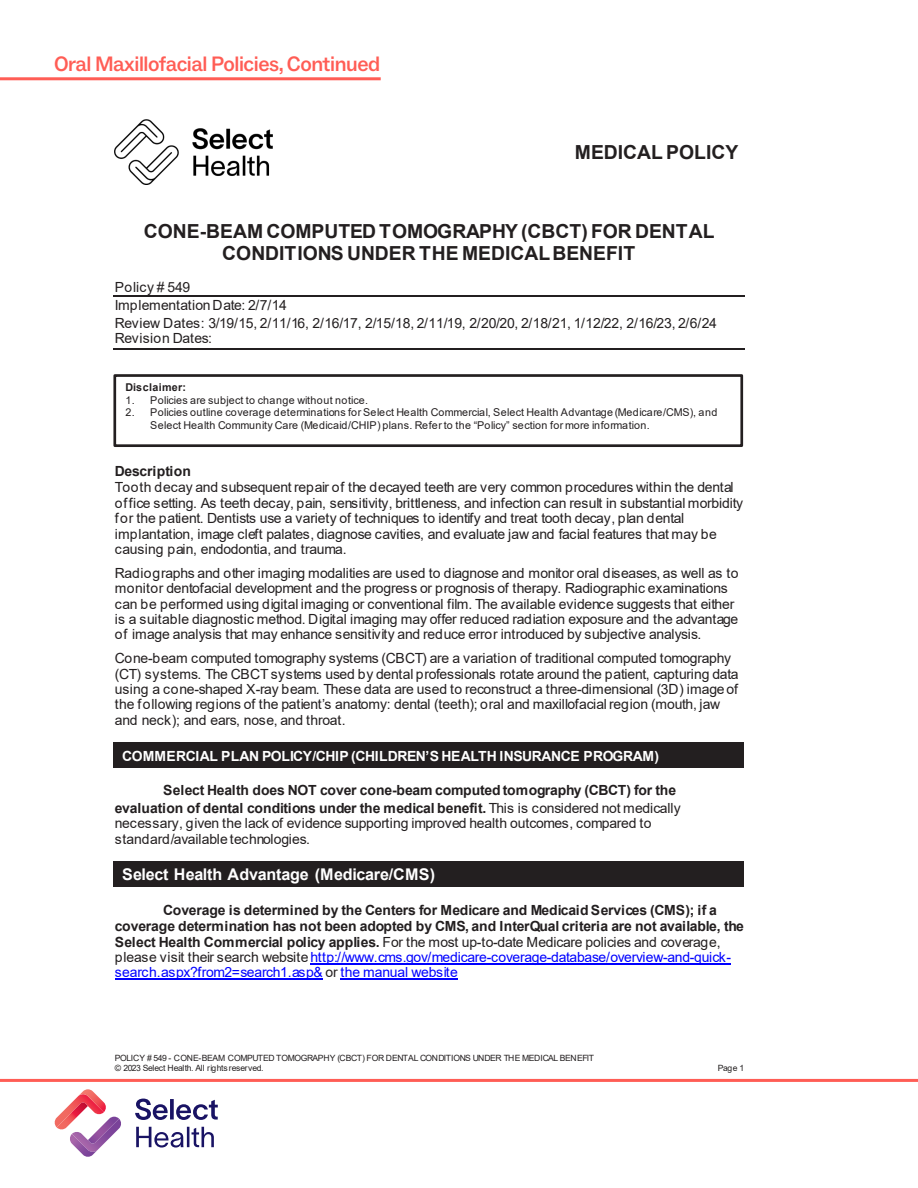
<style>
.page{position:relative;width:918px;height:1188px;background:#fff}
.page>*{position:absolute;margin:0;border:0;box-sizing:border-box;transform-origin:0 0}
.t1{font:500 21px "ABC Social";letter-spacing:-.02em;color:#ff5d55}
.t2{font:700 19.35px/21.5px "Arial";color:#231f20;text-align:center}
.t3{font:700 16.2px "Arial";letter-spacing:-.01em;color:#fff}
.t4{font:13.95px/15.8px "Arial";letter-spacing:-.02em;color:#231f20}
.t5{font:700 13.95px/15.6px "Arial";letter-spacing:-.02em;color:#231f20}
.t6{font:700 13.95px "Arial";letter-spacing:-.03em;color:#fff}
.t7{font:13.95px "Arial";letter-spacing:.01em;color:#231f20}
.t8{font:10.8px/12.9px "Arial";letter-spacing:.02em;color:#231f20}
.t9{font:700 10.8px "Arial";letter-spacing:.02em;color:#231f20}
.t10{font:8.55px/9.8px "Arial";letter-spacing:-.04em;color:#231f20}
.s1{font-weight:700}
.s2{font-weight:400}
.s3{font-weight:400;color:#00f}
</style>
<div class="page">
<hr style="left:0;top:1079px;width:918px;height:3px;background:#ff5d55">
<hr style="left:0;top:77px;width:381px;height:3px;background:#ff5d55">
<svg style="left:135px;top:1099px;width:83px;height:49px"></svg>
<svg style="left:54px;top:1089px;width:67px;height:68px"></svg>
<hr style="left:114px;top:295px;width:631px;height:1px;background:#231f20">
<hr style="left:114px;top:348px;width:631px;height:1px;background:#231f20">
<div style="left:115px;top:744px;width:628px;height:23px;background:#231f20"></div>
<hr style="left:115px;top:743px;width:628px;height:1px;background:#231f20">
<svg style="left:114px;top:743px;width:1px;height:24px"></svg>
<svg style="left:743px;top:743px;width:1px;height:24px"></svg>
<div style="left:115px;top:863px;width:628px;height:23px;background:#231f20"></div>
<hr style="left:115px;top:862px;width:628px;height:1px;background:#231f20">
<svg style="left:114px;top:862px;width:1px;height:25px"></svg>
<hr style="left:115px;top:886px;width:628px;height:1px;background:#231f20">
<svg style="left:743px;top:862px;width:1px;height:25px"></svg>
<hr style="left:310px;top:963px;width:421px;height:1px;background:#00f">
<hr style="left:115px;top:978px;width:207px;height:1px;background:#00f">
<hr style="left:341px;top:978px;width:117px;height:1px;background:#00f">
<div style="left:113px;top:374px;width:630px;height:73px;border:3px solid #231f20"></div>
<img style="left:115px;top:120px;width:157px;height:65px">
<h1 class="t1" style="left:54px;top:51px;width:328px">Oral Maxillofacial Policies, Continued</h1>
<p class="t2" style="left:575px;top:142px;width:165px">MEDICAL POLICY</p>
<p class="t2" style="left:144px;top:221px;width:572px">CONE-BEAM COMPUTED TOMOGRAPHY (CBCT) FOR DENTAL<br>CONDITIONS UNDER THE MEDICAL BENEFIT</p>
<p class="t4" style="left:115px;top:278px;width:604px;line-height:17.7px">Policy # 549<br>Implementation Date: 2/7/14<br>Review Dates: 3/19/15, 2/11/16, 2/16/17, 2/15/18, 2/11/19, 2/20/20, 2/18/21, 1/12/22, 2/16/23, 2/6/24</p>
<p class="t7" style="left:115px;top:328px;width:99px">Revision Dates:</p>
<p class="t9" style="left:126px;top:380px;width:62px">Disclaimer:</p>
<p class="t8" style="left:126px;top:394px;width:244px">1. Policies are subject to change without notice.</p>
<p class="t8" style="left:150px;top:405px;width:569px;text-indent:-25px">2. Policies outline coverage determinations for Select Health Commercial, Select Health Advantage (Medicare/CMS), and<br>Select Health Community Care (Medicaid/CHIP) plans. Refer to the “Policy” section for more information.</p>
<p class="t4" style="left:115px;top:463px;width:630px"><span class="s1">Description<br></span>Tooth decay and subsequent repair of the decayed teeth are very common procedures within the dental office setting. As teeth decay, pain, sensitivity, brittleness, and infection can result in substantial morbidity for the patient. Dentists use a variety of techniques to identify and treat tooth decay, plan dental implantation, image cleft palates, diagnose cavities, and evaluate jaw and facial features that may be causing pain, endodontia, and trauma.</p>
<p class="t4" style="left:115px;top:565px;width:625px;line-height:15.3px">Radiographs and other imaging modalities are used to diagnose and monitor oral diseases, as well as to monitor dentofacial development and the progress or prognosis of therapy. Radiographic examinations can be performed using digital imaging or conventional film. The available evidence suggests that either is a suitable diagnostic method. Digital imaging may offer reduced radiation exposure and the advantage of image analysis that may enhance sensitivity and reduce error introduced by subjective analysis.</p>
<p class="t4" style="left:115px;top:650px;width:625px">Cone-beam computed tomography systems (CBCT) are a variation of traditional computed tomography (CT) systems. The CBCT systems used by dental professionals rotate around the patient, capturing data using a cone-shaped X-ray beam. These data are used to reconstruct a three-dimensional (3D) image of the following regions of the patient’s anatomy: dental (teeth); oral and maxillofacial region (mouth, jaw and neck); and ears, nose, and throat.</p>
<p class="t6" style="left:122px;top:746px;width:538px">COMMERCIAL PLAN POLICY/CHIP (CHILDREN’S HEALTH INSURANCE PROGRAM)</p>
<p class="t5" style="left:115px;top:782px;width:567px;line-height:17.2px;text-indent:48px">Select Health does NOT cover cone-beam computed tomography (CBCT) for the evaluation of dental conditions under the medical benefit. <span class="s2">This is considered not medically</span></p>
<p class="t4" style="left:115px;top:814px;width:538px;line-height:16.2px">necessary, given the lack of evidence supporting improved health outcomes, compared to standard/available technologies.</p>
<p class="t3" style="left:122px;top:863px;width:314px">Select Health Advantage (Medicare/CMS)</p>
<p class="t5" style="left:115px;top:902px;width:631px;text-indent:48px">Coverage is determined by the Centers for Medicare and Medicaid Services (CMS); if a coverage determination has not been adopted by CMS, and InterQual criteria are not available, the Select Health Commercial policy applies. <span class="s2">For the most up-to-date Medicare policies and coverage, please visit their search website</span> <span class="s3">http://www.cms.gov/medicare-coverage-database/overview-and-quick&shy;search.aspx?from2=search1.asp&amp;</span> <span class="s2">or</span> <span class="s3">the manual website</span></p>
<p class="t10" style="left:115px;top:1053px;width:481px">POLICY # 549 - CONE-BEAM COMPUTED TOMOGRAPHY (CBCT) FOR DENTAL CONDITIONS UNDER THE MEDICAL BENEFIT © 2023 Select Health. All rights reserved.</p>
<p class="t10" style="left:718px;top:1063px;width:28px">Page 1</p>
</div>
